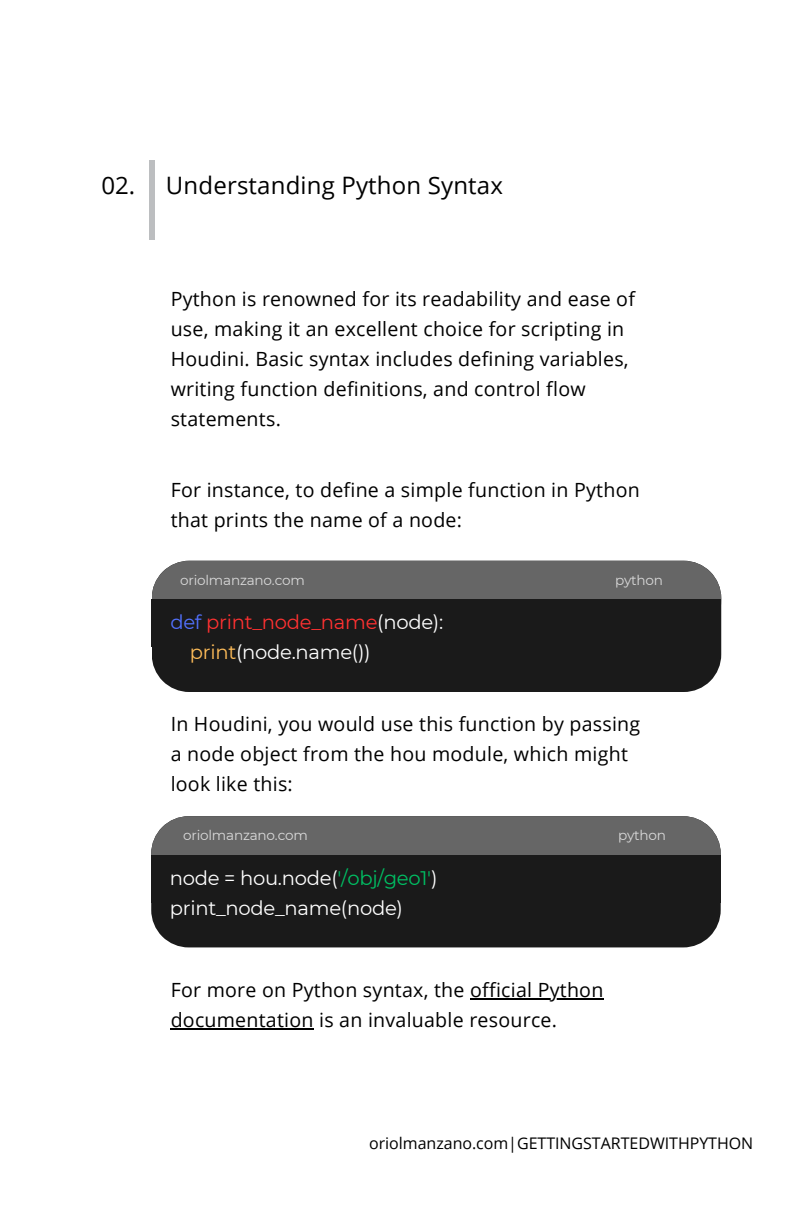
<style>
.page{position:relative;width:792px;height:1224px;background:#fff}
.page>*{position:absolute;margin:0;border:0;box-sizing:border-box;transform-origin:0 0}
.t1{font:24px "Open Sans";letter-spacing:.005em;color:#000}
.t2{font:19.6px/30px "Open Sans";letter-spacing:.015em;color:#000}
.t3{font:19.6px/30px "Montserrat";letter-spacing:-.015em;color:#fff}
.t4{font:16px "Open Sans";color:#000}
.t5{font:13.6px "Montserrat";letter-spacing:-.015em;color:#d9d9d9}
.s1{color:#5271ff}
.s2{color:#ff3131}
.s3{color:#ffbd59}
.s4{color:#00bf63}
</style>
<div class="page">
<hr style="left:470px;top:998px;width:134px;height:2px;background:#000">
<hr style="left:171px;top:1028px;width:143px;height:2px;background:#000">
<div style="left:149px;top:160px;width:6px;height:80px;background:#bcbec0"></div>
<div style="left:152px;top:647px;width:569px;height:45px;background:#1a1a1a"></div>
<div style="left:152px;top:561px;width:569px;height:38px;background:#666"></div>
<div style="left:152px;top:599px;width:569px;height:48px;background:#1a1a1a"></div>
<div style="left:151px;top:903px;width:570px;height:44px;background:#1a1a1a"></div>
<div style="left:151px;top:816px;width:570px;height:39px;background:#666"></div>
<div style="left:151px;top:855px;width:570px;height:48px;background:#1a1a1a"></div>
<p class="t1" style="left:101px;top:168px;width:403px">02. Understanding Python Syntax</p>
<p class="t2" style="left:171px;top:284px;width:466px">Python is renowned for its readability and ease of use, making it an excellent choice for scripting in Houdini. Basic syntax includes defining variables, writing function definitions, and control flow statements.</p>
<p class="t2" style="left:171px;top:474px;width:471px">For instance, to define a simple function in Python that prints the name of a node:</p>
<p class="t5" style="left:180px;top:572px;width:126px">oriolmanzano.com</p>
<p class="t5" style="left:615px;top:572px;width:50px">python</p>
<p class="t3" style="left:190px;top:607px;width:255px;text-indent:-19px"><span class="s1">def</span> <span class="s2">print_node_name</span>(node): <span class="s3">print</span>(node.name())</p>
<p class="t2" style="left:171px;top:708px;width:471px">In Houdini, you would use this function by passing a node object from the hou module, which might look like this:</p>
<p class="t5" style="left:183px;top:826px;width:126px">oriolmanzano.com</p>
<p class="t5" style="left:618px;top:826px;width:50px">python</p>
<p class="t3" style="left:170px;top:863px;width:269px">node = hou.node(<span class="s4">'/obj/geo1'</span>) print_node_name(node)</p>
<p class="t2" style="left:171px;top:974px;width:434px">For more on Python syntax, the official Python documentation is an invaluable resource.</p>
<p class="t4" style="left:369px;top:1132px;width:386px">oriolmanzano.com|GETTINGSTARTEDWITHPYTHON</p>
</div>
